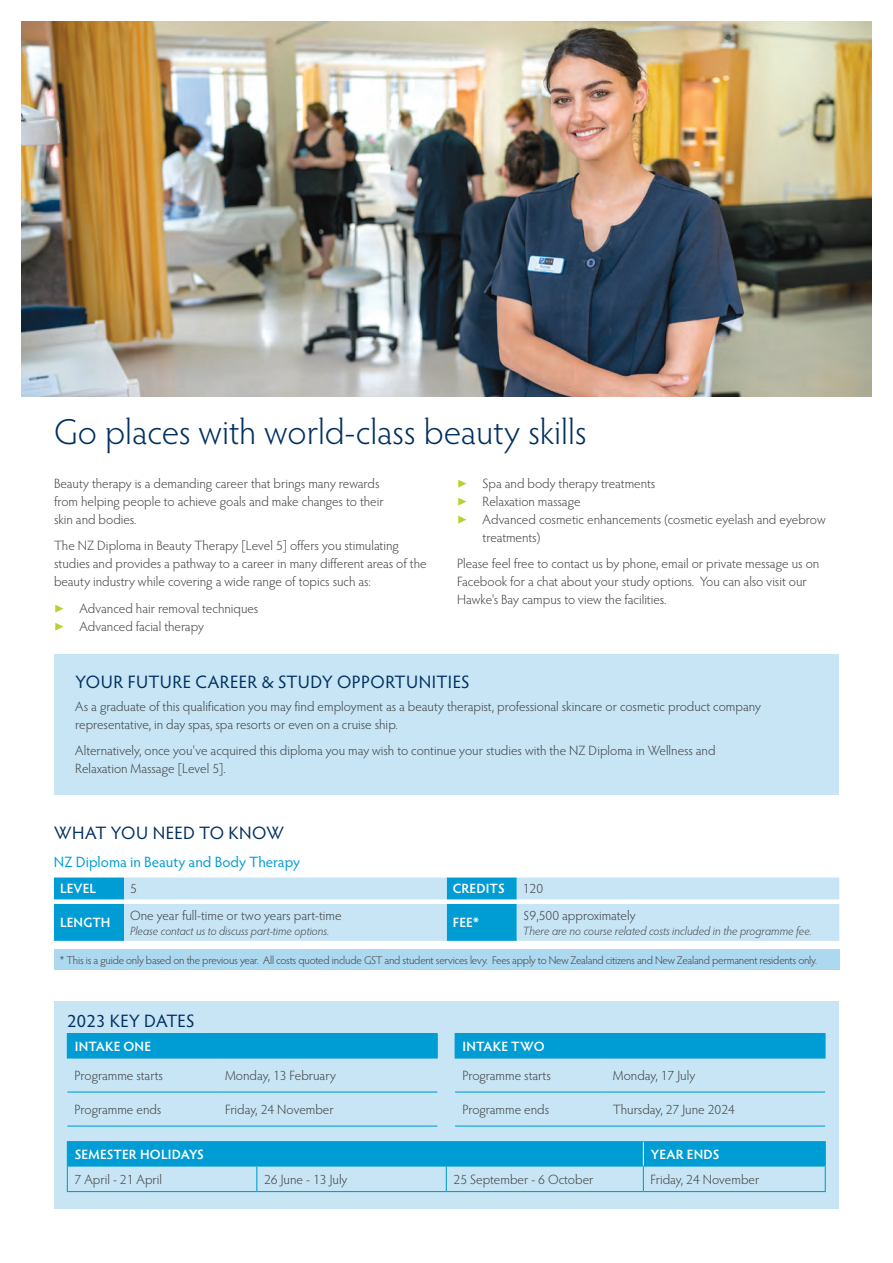
<style>
.page{position:relative;width:893px;height:1263px;background:#fff}
.page>*{position:absolute;margin:0;border:0;box-sizing:border-box;transform-origin:0 0}
.t1{font:300 36px "Hypatia Sans Pro";letter-spacing:-.005em;color:#002f5f}
.t2{font:18px "Hypatia Sans Pro";letter-spacing:.015em;color:#002f5f}
.t3{font:15px "Hypatia Sans Pro";color:#009dd5}
.t4{font:300 13.5px/18px "Hypatia Sans Pro";color:#3e3e3f}
.t5{font:600 13.5px "Hypatia Sans Pro";letter-spacing:.01em;color:#fff}
.t6{font:italic 300 12px "Hypatia Sans Pro";color:#3e3e3f}
.t7{font:300 11.25px "Hypatia Sans Pro";letter-spacing:-.02em;color:#3e3e3f}
.s1{font-size:18px;color:#bacf32}
</style>
<div class="page">
<div style="left:54px;top:654px;width:785px;height:140px;background:#c7e5f5"></div>
<img style="left:21px;top:21px;width:851px;height:376px">
<svg style="left:54px;top:877px;width:70px;height:64px;background:#14a4d8"></svg>
<svg style="left:124px;top:877px;width:715px;height:64px;background:#bae0f3"></svg>
<div style="left:54px;top:950px;width:785px;height:20px;background:#acd9f0"></div>
<div style="left:54px;top:1001px;width:785px;height:208px;background:#c7e5f5"></div>
<div style="left:67px;top:1034px;width:370px;height:24px;background:#009dd5"></div>
<hr style="left:67px;top:1091px;width:151px;height:1px;background:#009dd5">
<hr style="left:218px;top:1091px;width:219px;height:1px;background:#009dd5">
<hr style="left:67px;top:1125px;width:151px;height:1px;background:#009dd5">
<hr style="left:218px;top:1125px;width:219px;height:1px;background:#009dd5">
<hr style="left:67px;top:1033px;width:151px;height:1px;background:#009dd5">
<hr style="left:218px;top:1033px;width:220px;height:1px;background:#009dd5">
<hr style="left:218px;top:1057px;width:220px;height:1px;background:#009dd5">
<svg style="left:437px;top:1034px;width:1px;height:23px"></svg>
<div style="left:455px;top:1034px;width:370px;height:24px;background:#009dd5"></div>
<hr style="left:455px;top:1091px;width:151px;height:1px;background:#009dd5">
<hr style="left:606px;top:1091px;width:219px;height:1px;background:#009dd5">
<hr style="left:455px;top:1125px;width:151px;height:1px;background:#009dd5">
<hr style="left:606px;top:1125px;width:219px;height:1px;background:#009dd5">
<hr style="left:455px;top:1033px;width:151px;height:1px;background:#009dd5">
<hr style="left:606px;top:1033px;width:220px;height:1px;background:#009dd5">
<hr style="left:606px;top:1057px;width:220px;height:1px;background:#009dd5">
<hr style="left:824px;top:1034px;width:2px;height:23px;background:#009dd5">
<hr style="left:67px;top:1191px;width:190px;height:1px;background:#009dd5">
<hr style="left:257px;top:1191px;width:189px;height:1px;background:#009dd5">
<hr style="left:446px;top:1191px;width:197px;height:1px;background:#009dd5">
<hr style="left:643px;top:1191px;width:183px;height:1px;background:#009dd5">
<hr style="left:67px;top:1141px;width:190px;height:1px;background:#009dd5">
<hr style="left:257px;top:1141px;width:189px;height:1px;background:#009dd5">
<hr style="left:446px;top:1141px;width:197px;height:1px;background:#009dd5">
<hr style="left:643px;top:1141px;width:183px;height:1px;background:#009dd5">
<svg style="left:67px;top:1142px;width:759px;height:49px"></svg>
<h1 class="t1" style="left:54px;top:409px;width:534px">Go places with world-class beauty skills</h1>
<p class="t4" style="left:54px;top:474px;width:331px">Beauty therapy is a demanding career that brings many rewards from helping people to achieve goals and make changes to their skin and bodies.</p>
<p class="t4" style="left:54px;top:536px;width:374px">The NZ Diploma in Beauty Therapy [Level 5] offers you stimulating studies and provides a pathway to a career in many different areas of the beauty industry while covering a wide range of topics such as:</p>
<p class="t4" style="left:54px;top:599px;width:206px"><span class="s1">▶</span> Advanced hair removal techniques <span class="s1">▶</span> Advanced facial therapy</p>
<p class="t4" style="left:457px;top:474px;width:200px"><span class="s1">▶</span> Spa and body therapy treatments</p>
<p class="t4" style="left:457px;top:492px;width:125px"><span class="s1">▶</span> Relaxation massage</p>
<p class="t4" style="left:457px;top:510px;width:370px"><span class="s1">▶</span> Advanced cosmetic enhancements (cosmetic eyelash and eyebrow</p>
<p class="t4" style="left:483px;top:528px;width:59px">treatments)</p>
<p class="t4" style="left:457px;top:554px;width:364px">Please feel free to contact us by phone, email or private message us on<br>Facebook for a chat about your study options. You can also visit our<br>Hawke's Bay campus to view the facilities.</p>
<h2 class="t2" style="left:75px;top:670px;width:396px">YOUR FUTURE CAREER &amp; STUDY OPPORTUNITIES</h2>
<p class="t4" style="left:75px;top:697px;width:687px">As a graduate of this qualification you may find employment as a beauty therapist, professional skincare or cosmetic product company representative, in day spas, spa resorts or even on a cruise ship.</p>
<p class="t4" style="left:75px;top:741px;width:642px">Alternatively, once you've acquired this diploma you may wish to continue your studies with the NZ Diploma in Wellness and<br>Relaxation Massage [Level 5].</p>
<h2 class="t2" style="left:54px;top:821px;width:231px">WHAT YOU NEED TO KNOW</h2>
<p class="t3" style="left:54px;top:852px;width:248px">NZ Diploma in Beauty and Body Therapy</p>
<p class="t5" style="left:60px;top:879px;width:38px">LEVEL</p>
<p class="t4" style="left:130px;top:879px;width:8px">5</p>
<p class="t5" style="left:453px;top:879px;width:54px">CREDITS</p>
<p class="t4" style="left:523px;top:879px;width:22px">120</p>
<p class="t5" style="left:60px;top:913px;width:52px">LENGTH</p>
<p class="t4" style="left:130px;top:906px;width:213px">One year full-time or two years part-time</p>
<p class="t6" style="left:130px;top:923px;width:200px">Please contact us to discuss part-time options.</p>
<p class="t5" style="left:453px;top:913px;width:28px">FEE*</p>
<p class="t4" style="left:523px;top:906px;width:114px">$9,500 approximately</p>
<p class="t6" style="left:523px;top:923px;width:291px">There are no course related costs included in the programme fee.</p>
<p class="t7" style="left:60px;top:953px;width:758px">* This is a guide only based on the previous year. All costs quoted include GST and student services levy. Fees apply to New Zealand citizens and New Zealand permanent residents only.</p>
<h2 class="t2" style="left:67px;top:1009px;width:129px">2023 KEY DATES</h2>
<p class="t5" style="left:75px;top:1037px;width:78px">INTAKE ONE</p>
<p class="t4" style="left:75px;top:1066px;width:90px">Programme starts</p>
<p class="t4" style="left:225px;top:1066px;width:112px">Monday, 13 February</p>
<p class="t4" style="left:75px;top:1100px;width:88px">Programme ends</p>
<p class="t4" style="left:225px;top:1100px;width:110px">Friday, 24 November</p>
<p class="t5" style="left:462px;top:1037px;width:84px">INTAKE TWO</p>
<p class="t4" style="left:462px;top:1066px;width:90px">Programme starts</p>
<p class="t4" style="left:613px;top:1066px;width:84px">Monday, 17 July</p>
<p class="t4" style="left:462px;top:1100px;width:88px">Programme ends</p>
<p class="t4" style="left:613px;top:1100px;width:124px">Thursday, 27 June 2024</p>
<p class="t5" style="left:75px;top:1145px;width:131px">SEMESTER HOLIDAYS</p>
<p class="t5" style="left:651px;top:1145px;width:70px">YEAR ENDS</p>
<p class="t4" style="left:75px;top:1170px;width:89px">7 April - 21 April</p>
<p class="t4" style="left:264px;top:1170px;width:85px">26 June - 13 July</p>
<p class="t4" style="left:454px;top:1170px;width:141px">25 September - 6 October</p>
<p class="t4" style="left:651px;top:1170px;width:110px">Friday, 24 November</p>
</div>
